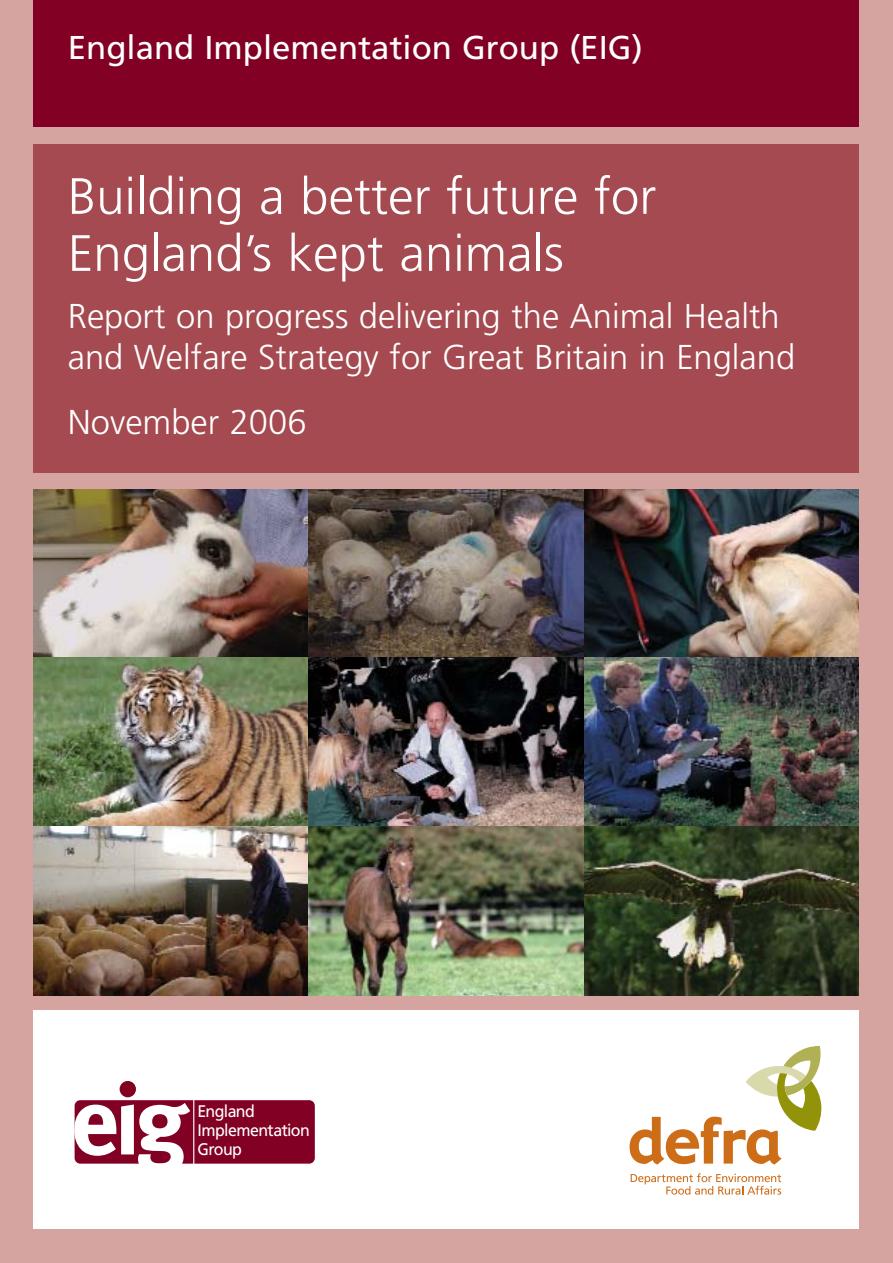
<style>
.page{position:relative;width:893px;height:1263px;background:#d5a4a1}
.page>*{position:absolute;margin:0;border:0;box-sizing:border-box;transform-origin:0 0}
.t1{font:300 51px/57px "Frutiger";color:#fff}
.t2{font:300 34.5px/40.5px "Frutiger";color:#fff}
.t3{font:33px "Frutiger";color:#fff}
.t4{font:16.8px/19px "Frutiger";letter-spacing:-.035em;color:#fff;scale:.95 1}
</style>
<div class="page">
<div style="left:34px;top:145px;width:825px;height:328px;background:#a44a50"></div>
<img style="left:34px;top:489px;width:825px;height:506px">
<div style="left:34px;top:0;width:825px;height:126px;background:#820024"></div>
<div style="left:34px;top:1010px;width:825px;height:219px;background:#fff"></div>
<svg style="left:629px;top:1046px;width:192px;height:119px"></svg>
<svg style="left:631px;top:1173px;width:150px;height:22px"></svg>
<div style="left:75px;top:1100px;width:240px;height:64px;background:#820024;border-radius:6px"></div>
<div style="left:120px;top:1081px;width:16px;height:16px;background:#820024;border-radius:50%"></div>
<hr style="left:193px;top:1090px;width:1px;height:76px;background:#fff">
<svg style="left:74px;top:1103px;width:116px;height:61px"></svg>
<p class="t3" style="left:68px;top:34px;width:576px">England Implementation Group (EIG)</p>
<h1 class="t1" style="left:68px;top:172px;width:590px">Building a better future for<br>England’s kept animals</h1>
<p class="t2" style="left:68px;top:299px;width:729px">Report on progress delivering the Animal Health and Welfare Strategy for Great Britain in England</p>
<p class="t2" style="left:68px;top:404px;width:240px">November 2006</p>
<p class="t4" style="left:197px;top:1102px;width:120px">England<br>Implementation<br>Group</p>
</div>
